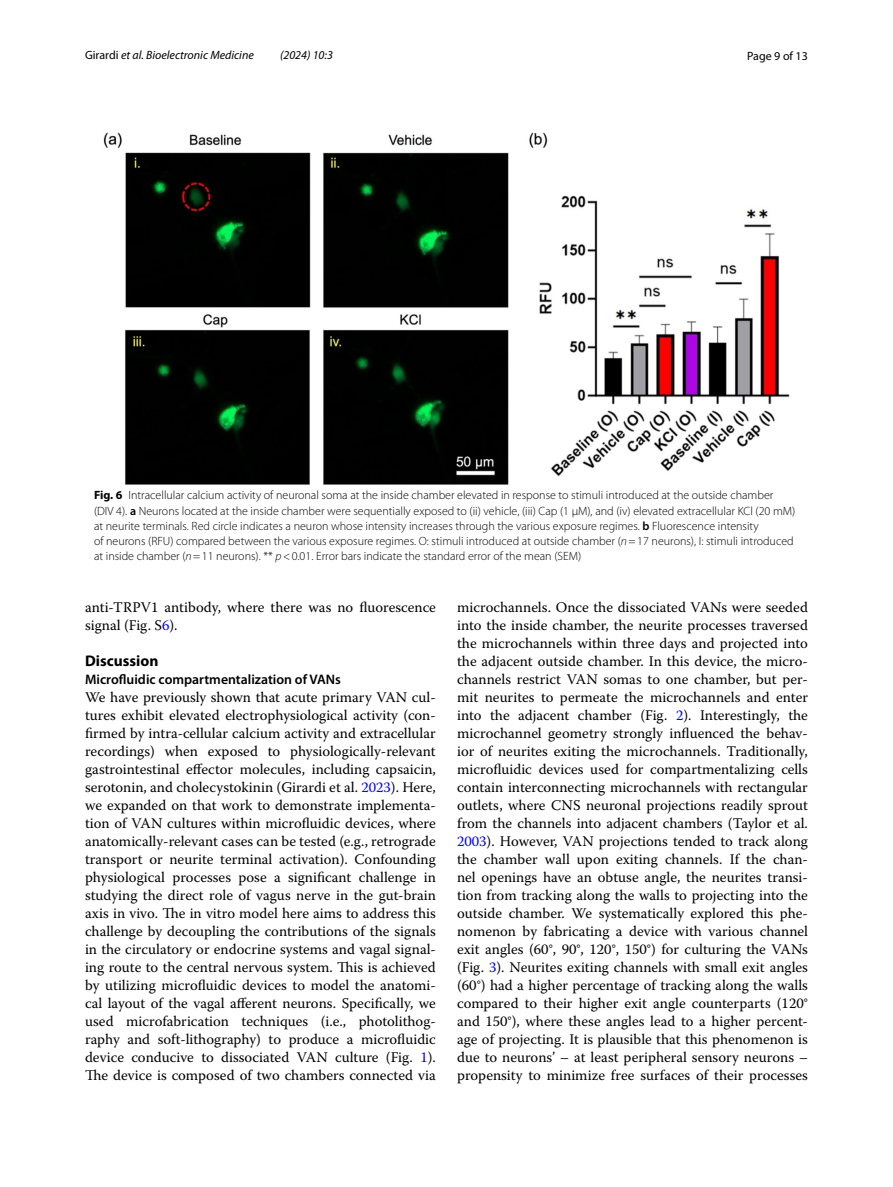
<style>
.page{position:relative;width:893px;height:1187px;background:#fff}
.page>*{position:absolute;margin:0;border:0;box-sizing:border-box;transform-origin:0 0}
.t1{font:700 15.45px "Myriad Pro";color:#000}
.t2{font:14.7px/18px "Warnock Pro";color:#000;text-align:justify}
.t3{font:600 13.8px "Myriad Pro";color:#000}
.t4{font:300 12px/15px "Myriad Pro";color:#000}
.t5{font:italic 12px "Myriad Pro";color:#000}
.t6{font:12px "Myriad Pro";color:#000}
.s1{font-style:normal}
.s2{font-weight:700}
.s3{font-weight:600}
.s4{font-style:italic}
.s5{color:#00f}
</style>
<div class="page">
<img style="left:103px;top:133px;width:687px;height:351px">
<p class="t5" style="left:85px;top:48px;width:170px"><span class="s1">Girardi</span> et al. Bioelectronic Medicine</p>
<p class="t5" style="left:280px;top:48px;width:54px">(2024) 10:3</p>
<p class="t6" style="left:747px;top:48px;width:62px">Page 9 of 13</p>
<p class="t4" style="left:94px;top:488px;width:703px"><span class="s2">Fig. 6</span> Intracellular calcium activity of neuronal soma at the inside chamber elevated in response to stimuli introduced at the outside chamber (DIV 4). <span class="s3">a</span> Neurons located at the inside chamber were sequentially exposed to (ii) vehicle, (iii) Cap (1 µM), and (iv) elevated extracellular KCl (20 mM) at neurite terminals. Red circle indicates a neuron whose intensity increases through the various exposure regimes. <span class="s3">b</span> Fluorescence intensity<br>of neurons (RFU) compared between the various exposure regimes. O: stimuli introduced at outside chamber (<span class="s4">n</span>=17 neurons), I: stimuli introduced at inside chamber (<span class="s4">n</span>=11 neurons). ** <span class="s4">p</span>&lt;0.01. Error bars indicate the standard error of the mean (SEM)</p>
<p class="t2" style="left:85px;top:597px;width:352px">anti-TRPV1 antibody, where there was no fluorescence signal (Fig. S<span class="s5">6</span>).</p>
<p class="t1" style="left:85px;top:650px;width:75px">Discussion</p>
<p class="t3" style="left:85px;top:670px;width:257px">Microfluidic compartmentalization of VANs</p>
<p class="t2" style="left:85px;top:687px;width:352px">We have previously shown that acute primary VAN cul&shy;tures exhibit elevated electrophysiological activity (con&shy;firmed by intra-cellular calcium activity and extracellular recordings) when exposed to physiologically-relevant gastrointestinal effector molecules, including capsaicin, serotonin, and cholecystokinin (Girardi et al. <span class="s5">2023</span>). Here, we expanded on that work to demonstrate implementa&shy;tion of VAN cultures within microfluidic devices, where anatomically-relevant cases can be tested (e.g., retrograde transport or neurite terminal activation). Confounding physiological processes pose a significant challenge in studying the direct role of vagus nerve in the gut-brain axis in vivo. The in vitro model here aims to address this challenge by decoupling the contributions of the signals in the circulatory or endocrine systems and vagal signal&shy;ing route to the central nervous system. This is achieved by utilizing microfluidic devices to model the anatomi&shy;cal layout of the vagal afferent neurons. Specifically, we used microfabrication techniques (i.e., photolithog&shy;raphy and soft-lithography) to produce a microfluidic device conducive to dissociated VAN culture (Fig. <span class="s5">1</span>).<br>The device is composed of two chambers connected via</p>
<p class="t2" style="left:457px;top:597px;width:352px">microchannels. Once the dissociated VANs were seeded into the inside chamber, the neurite processes traversed the microchannels within three days and projected into the adjacent outside chamber. In this device, the micro&shy;channels restrict VAN somas to one chamber, but per&shy;mit neurites to permeate the microchannels and enter into the adjacent chamber (Fig. <span class="s5">2</span>). Interestingly, the microchannel geometry strongly influenced the behav&shy;ior of neurites exiting the microchannels. Traditionally, microfluidic devices used for compartmentalizing cells contain interconnecting microchannels with rectangular outlets, where CNS neuronal projections readily sprout from the channels into adjacent chambers (Taylor et al.<br><span class="s5">2003</span>). However, VAN projections tended to track along the chamber wall upon exiting channels. If the chan&shy;nel openings have an obtuse angle, the neurites transi&shy;tion from tracking along the walls to projecting into the outside chamber. We systematically explored this phe&shy;nomenon by fabricating a device with various channel exit angles (60°, 90°, 120°, 150°) for culturing the VANs (Fig. <span class="s5">3</span>). Neurites exiting channels with small exit angles (60°) had a higher percentage of tracking along the walls compared to their higher exit angle counterparts (120° and 150°), where these angles lead to a higher percent&shy;age of projecting. It is plausible that this phenomenon is due to neurons’ – at least peripheral sensory neurons – propensity to minimize free surfaces of their processes</p>
</div>
